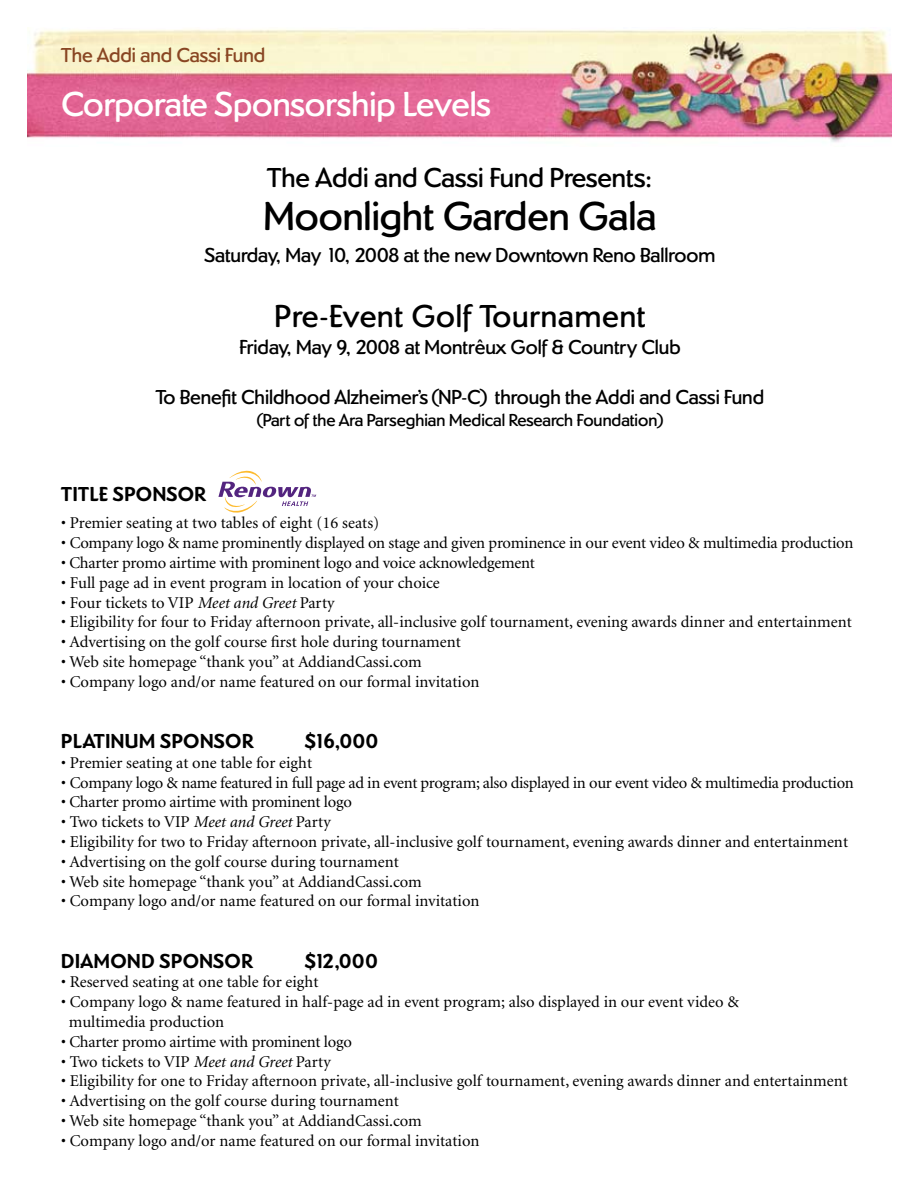
<style>
.page{position:relative;width:918px;height:1188px;background:#fff}
.page>*{position:absolute;margin:0;border:0;box-sizing:border-box;transform-origin:0 0}
.t1{font:500 42px "Dundee";color:#000}
.t2{font:500 36px "Dundee";color:#fff}
.t3{font:500 33px "Dundee";letter-spacing:.025em;color:#000}
.t4{font:500 28.5px "Dundee";color:#000}
.t5{font:500 21px "Dundee";color:#000}
.t6{font:700 21px "Dundee";letter-spacing:.025em;color:#000}
.t7{font:500 21px "Dundee";color:#894623}
.t8{font:500 18px "Dundee";color:#000}
.t9{font:16.5px/19.8px "Minion";color:#000}
.t10{font:16.5px "Minion";letter-spacing:-.02em;color:#000}
.s1{font-style:italic}
</style>
<div class="page">
<img style="left:27px;top:29px;width:864px;height:113px">
<svg style="left:218px;top:471px;width:98px;height:42px"></svg>
<p class="t7" style="left:61px;top:40px;width:205px">The Addi and Cassi Fund</p>
<h2 class="t2" style="left:61px;top:79px;width:431px">Corporate Sponsorship Levels</h2>
<h3 class="t4" style="left:267px;top:158px;width:387px">The Addi and Cassi Fund Presents:</h3>
<h1 class="t1" style="left:264px;top:188px;width:394px">Moonlight Garden Gala</h1>
<p class="t5" style="left:205px;top:241px;width:512px">Saturday, May 10, 2008 at the new Downtown Reno Ballroom</p>
<h3 class="t3" style="left:275px;top:293px;width:372px">Pre-Event Golf Tournament</h3>
<p class="t5" style="left:239px;top:332px;width:443px">Friday, May 9, 2008 at Montrêux Golf &amp; Country Club</p>
<p class="t5" style="left:156px;top:383px;width:610px">To Benefit Childhood Alzheimer’s (NP-C) through the Addi and Cassi Fund</p>
<p class="t8" style="left:258px;top:407px;width:406px">(Part of the Ara Parseghian Medical Research Foundation)</p>
<p class="t6" style="left:61px;top:480px;width:146px">TITLE SPONSOR</p>
<p class="t9" style="left:61px;top:514px;width:320px">• Premier seating at two tables of eight (16 seats)</p>
<p class="t9" style="left:61px;top:534px;width:794px">• Company logo &amp; name prominently displayed on stage and given prominence in our event video &amp; multimedia production</p>
<p class="t9" style="left:61px;top:553px;width:475px">• Charter promo airtime with prominent logo and voice acknowledgement</p>
<p class="t9" style="left:61px;top:573px;width:380px">• Full page ad in event program in location of your choice</p>
<p class="t9" style="left:61px;top:593px;width:275px">• Four tickets to VIP <span class="s1">Meet and Greet</span> Party</p>
<p class="t9" style="left:61px;top:613px;width:792px">• Eligibility for four to Friday afternoon private, all-inclusive golf tournament, evening awards dinner and entertainment</p>
<p class="t9" style="left:61px;top:633px;width:401px">• Advertising on the golf course first hole during tournament</p>
<p class="t9" style="left:61px;top:652px;width:362px">• Web site homepage “thank you” at AddiandCassi.com</p>
<p class="t9" style="left:61px;top:672px;width:420px">• Company logo and/or name featured on our formal invitation</p>
<p class="t6" style="left:61px;top:727px;width:194px">PLATINUM SPONSOR</p>
<p class="t6" style="left:304px;top:727px;width:75px">$16,000</p>
<p class="t9" style="left:61px;top:753px;width:252px">• Premier seating at one table for eight</p>
<p class="t10" style="left:61px;top:774px;width:794px">• Company logo &amp; name featured in full page ad in event program; also displayed in our event video &amp; multimedia production</p>
<p class="t9" style="left:61px;top:793px;width:292px">• Charter promo airtime with prominent logo</p>
<p class="t9" style="left:61px;top:813px;width:271px">• Two tickets to VIP <span class="s1">Meet and Greet</span> Party</p>
<p class="t9" style="left:61px;top:832px;width:788px">• Eligibility for two to Friday afternoon private, all-inclusive golf tournament, evening awards dinner and entertainment</p>
<p class="t9" style="left:61px;top:852px;width:339px">• Advertising on the golf course during tournament</p>
<p class="t9" style="left:61px;top:872px;width:362px">• Web site homepage “thank you” at AddiandCassi.com</p>
<p class="t9" style="left:61px;top:892px;width:420px">• Company logo and/or name featured on our formal invitation</p>
<p class="t6" style="left:61px;top:946px;width:193px">DIAMOND SPONSOR</p>
<p class="t6" style="left:304px;top:946px;width:75px">$12,000</p>
<p class="t9" style="left:61px;top:973px;width:259px">• Reserved seating at one table for eight</p>
<p class="t9" style="left:69px;top:993px;width:672px;text-indent:-8px">• Company logo &amp; name featured in half-page ad in event program; also displayed in our event video &amp; multimedia production</p>
<p class="t9" style="left:61px;top:1032px;width:292px">• Charter promo airtime with prominent logo</p>
<p class="t9" style="left:61px;top:1052px;width:271px">• Two tickets to VIP <span class="s1">Meet and Greet</span> Party</p>
<p class="t9" style="left:61px;top:1072px;width:788px">• Eligibility for one to Friday afternoon private, all-inclusive golf tournament, evening awards dinner and entertainment</p>
<p class="t9" style="left:61px;top:1092px;width:339px">• Advertising on the golf course during tournament</p>
<p class="t9" style="left:61px;top:1111px;width:362px">• Web site homepage “thank you” at AddiandCassi.com</p>
<p class="t9" style="left:61px;top:1131px;width:420px">• Company logo and/or name featured on our formal invitation</p>
</div>
